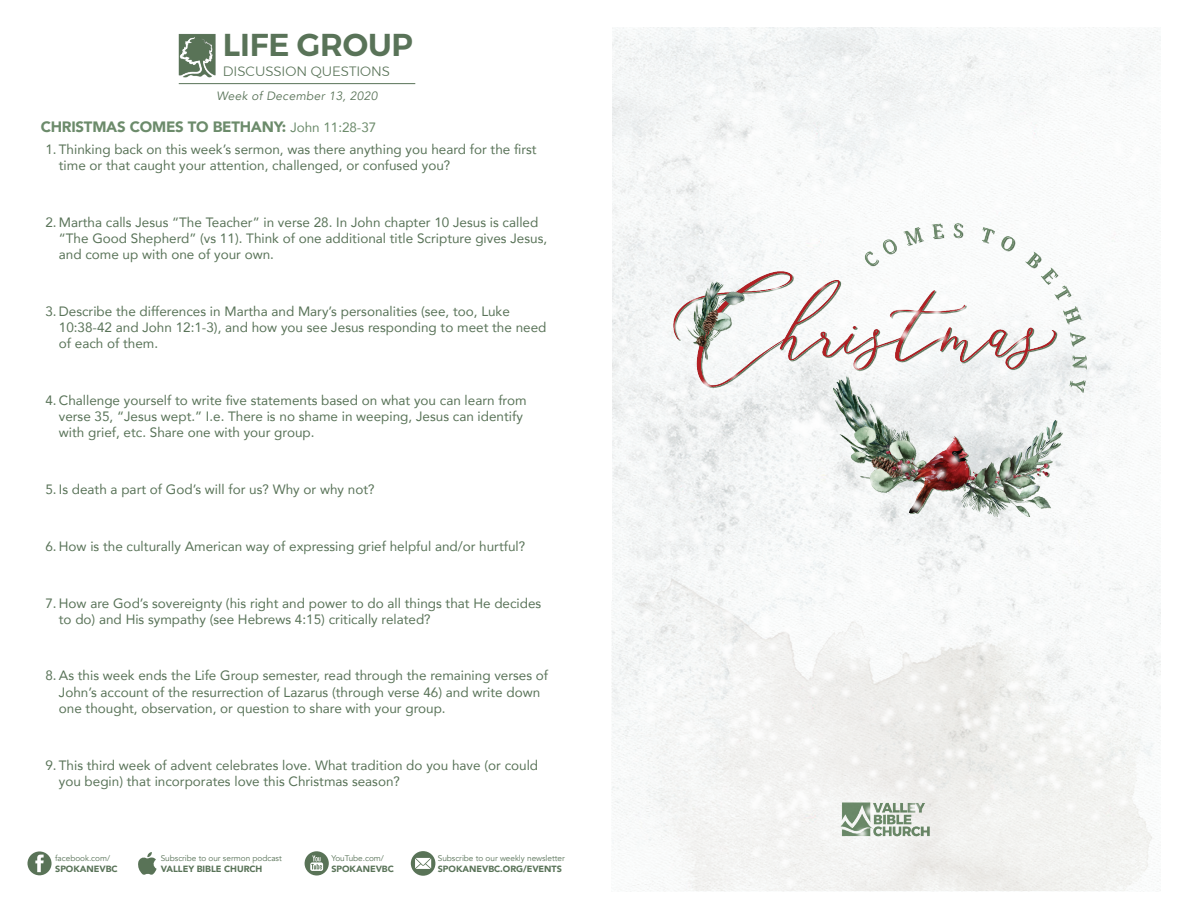
<style>
.page{position:relative;width:1188px;height:918px;background:#fff}
.page>*{position:absolute;margin:0;border:0;box-sizing:border-box;transform-origin:0 0}
.t1{font:600 31.5px "Montserrat";letter-spacing:-.005em;color:#597358}
.t2{font:900 15px "Avenir";letter-spacing:-.015em;color:#6c8b6b}
.t3{font:13.5px/16.2px "Avenir";color:#597358}
.t4{font:300 13.5px "Montserrat";letter-spacing:-.005em;color:#597358}
.t5{font:italic 12px "Avenir";letter-spacing:.025em;color:#597358}
.t6{font:900 9px "Avenir";letter-spacing:-.005em;color:#597358}
.t7{font:8.25px "Avenir";letter-spacing:-.005em;color:#597358}
.s1{font-weight:400;font-size:13.5px}
</style>
<div class="page">
<img style="left:611px;top:27px;width:550px;height:864px">
<svg style="left:27px;top:851px;width:25px;height:24px"></svg>
<svg style="left:138px;top:852px;width:19px;height:23px"></svg>
<svg style="left:305px;top:851px;width:24px;height:25px"></svg>
<img style="left:179px;top:34px;width:36px;height:44px">
<hr style="left:179px;top:83px;width:236px;height:1px;background:#597358">
<div style="left:411px;top:851px;width:24px;height:25px;background:#597357;border-radius:50%"></div>
<svg style="left:415px;top:858px;width:16px;height:11px"></svg>
<h1 class="t1" style="left:223px;top:20px;width:192px">LIFE GROUP</h1>
<p class="t4" style="left:223px;top:61px;width:169px">DISCUSSION QUESTIONS</p>
<p class="t5" style="left:216px;top:89px;width:163px">Week of December 13, 2020</p>
<p class="t2" style="left:41px;top:114px;width:337px">CHRISTMAS COMES TO BETHANY: <span class="s1">John 11:28-37</span></p>
<p class="t3" style="left:59px;top:141px;width:479px;text-indent:-14px">1. Thinking back on this week’s sermon, was there anything you heard for the first time or that caught your attention, challenged, or confused you?</p>
<p class="t3" style="left:59px;top:214px;width:490px;text-indent:-14px">2. Martha calls Jesus “The Teacher” in verse 28. In John chapter 10 Jesus is called “The Good Shepherd” (vs 11). Think of one additional title Scripture gives Jesus, and come up with one of your own.</p>
<p class="t3" style="left:59px;top:303px;width:489px;text-indent:-14px">3. Describe the differences in Martha and Mary’s personalities (see, too, Luke<br>10:38-42 and John 12:1-3), and how you see Jesus responding to meet the need of each of them.</p>
<p class="t3" style="left:59px;top:392px;width:469px;text-indent:-14px">4. Challenge yourself to write five statements based on what you can learn from verse 35, “Jesus wept.” I.e. There is no shame in weeping, Jesus can identify with grief, etc. Share one with your group.</p>
<p class="t3" style="left:45px;top:481px;width:331px">5. Is death a part of God’s will for us? Why or why not?</p>
<p class="t3" style="left:45px;top:538px;width:482px">6. How is the culturally American way of expressing grief helpful and/or hurtful?</p>
<p class="t3" style="left:59px;top:594px;width:484px;text-indent:-14px">7. How are God’s sovereignty (his right and power to do all things that He decides to do) and His sympathy (see Hebrews 4:15) critically related?</p>
<p class="t3" style="left:59px;top:667px;width:491px;text-indent:-14px">8. As this week ends the Life Group semester, read through the remaining verses of<br>John’s account of the resurrection of Lazarus (through verse 46) and write down one thought, observation, or question to share with your group.</p>
<p class="t3" style="left:59px;top:756px;width:481px;text-indent:-14px">9. This third week of advent celebrates love. What tradition do you have (or could you begin) that incorporates love this Christmas season?</p>
<p class="t7" style="left:55px;top:853px;width:56px">facebook.com/</p>
<p class="t6" style="left:55px;top:861px;width:64px">SPOKANEVBC</p>
<p class="t7" style="left:161px;top:853px;width:123px">Subscribe to our sermon podcast</p>
<p class="t6" style="left:161px;top:861px;width:103px">VALLEY BIBLE CHURCH</p>
<p class="t7" style="left:331px;top:853px;width:54px">YouTube.com/</p>
<p class="t6" style="left:331px;top:861px;width:64px">SPOKANEVBC</p>
<p class="t7" style="left:438px;top:854px;width:129px">Subscribe to our weekly newsletter</p>
<p class="t6" style="left:438px;top:861px;width:126px">SPOKANEVBC.ORG/EVENTS</p>
</div>
